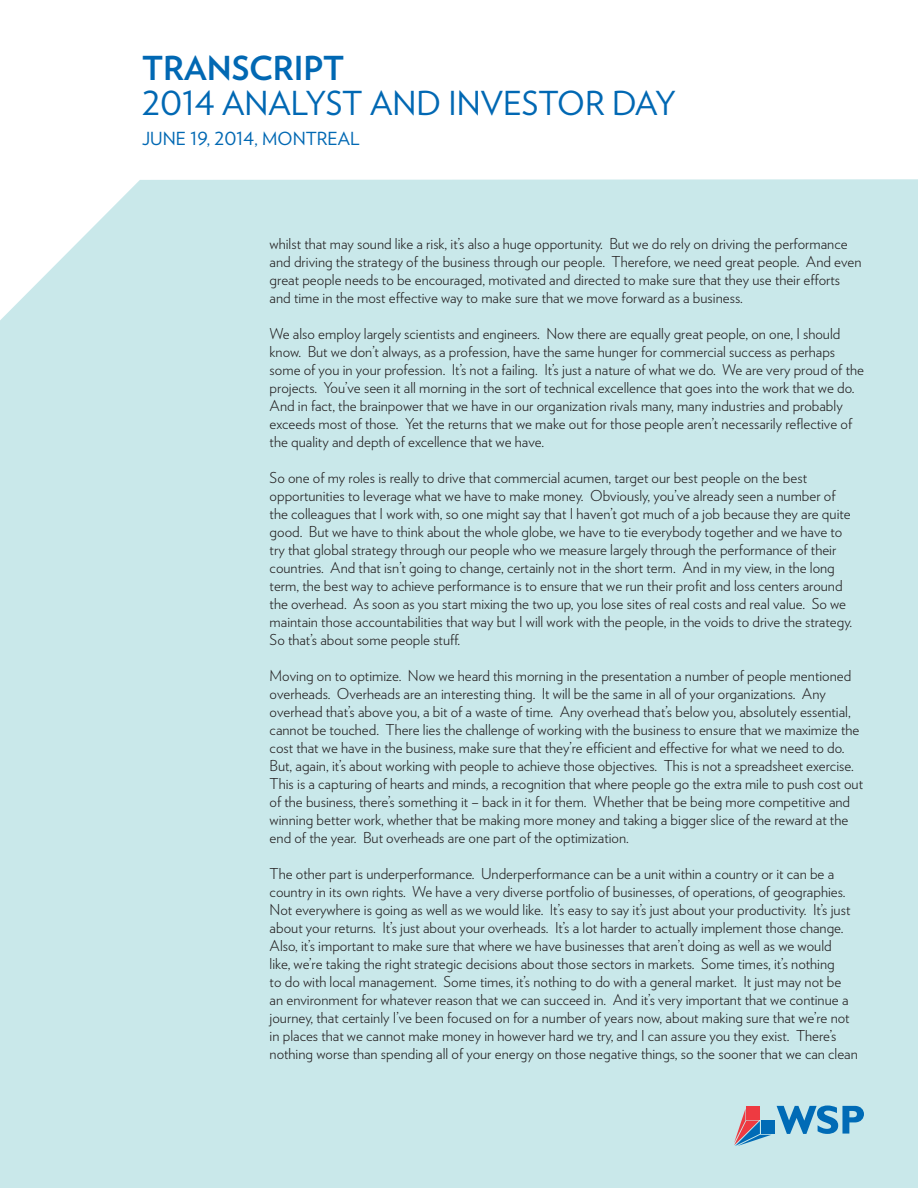
<style>
.page{position:relative;width:918px;height:1188px;background:#fff}
.page>*{position:absolute;margin:0;border:0;box-sizing:border-box;transform-origin:0 0}
.t1{font:33px "Verlag";color:#0168b3}
.t2{font:700 33px "Verlag";color:#0168b3}
.t3{font:18px "Verlag";color:#0168b3}
.t4{font:300 15px/18px "Verlag";color:#231f20}
</style>
<div class="page">
<div style="left:0;top:179px;width:918px;height:1009px;background:#c9e8ea"></div>
<svg style="left:734px;top:1109px;width:37px;height:37px"></svg>
<div style="left:761px;top:1120px;width:13px;height:14px;background:#006bb6"></div>
<div style="left:746px;top:1106px;width:14px;height:13px;background:#ee3a41"></div>
<svg style="left:777px;top:1106px;width:87px;height:28px;background:#5ea5ce"></svg>
<h1 class="t2" style="left:142px;top:43px;width:204px">TRANSCRIPT</h1>
<h1 class="t1" style="left:142px;top:78px;width:536px">2014 ANALYST AND INVESTOR DAY</h1>
<p class="t3" style="left:142px;top:125px;width:219px">JUNE 19, 2014, MONTREAL</p>
<p class="t4" style="left:270px;top:234px;width:594px">whilst that may sound like a risk, it’s also a huge opportunity. But we do rely on driving the performance and driving the strategy of the business through our people. Therefore, we need great people. And even great people needs to be encouraged, motivated and directed to make sure that they use their efforts and time in the most effective way to make sure that we move forward as a business.</p>
<p class="t4" style="left:270px;top:324px;width:596px">We also employ largely scientists and engineers. Now there are equally great people, on one, I should know. But we don’t always, as a profession, have the same hunger for commercial success as perhaps some of you in your profession. It’s not a failing. It’s just a nature of what we do. We are very proud of the projects. You’ve seen it all morning in the sort of technical excellence that goes into the work that we do.<br>And in fact, the brainpower that we have in our organization rivals many, many industries and probably exceeds most of those. Yet the returns that we make out for those people aren’t necessarily reflective of the quality and depth of excellence that we have.</p>
<p class="t4" style="left:270px;top:468px;width:584px">So one of my roles is really to drive that commercial acumen, target our best people on the best opportunities to leverage what we have to make money. Obviously, you’ve already seen a number of the colleagues that I work with, so one might say that I haven’t got much of a job because they are quite good. But we have to think about the whole globe, we have to tie everybody together and we have to try that global strategy through our people who we measure largely through the performance of their countries. And that isn’t going to change, certainly not in the short term. And in my view, in the long term, the best way to achieve performance is to ensure that we run their profit and loss centers around the overhead. As soon as you start mixing the two up, you lose sites of real costs and real value. So we maintain those accountabilities that way but I will work with the people, in the voids to drive the strategy.<br>So that’s about some people stuff.</p>
<p class="t4" style="left:270px;top:666px;width:595px">Moving on to optimize. Now we heard this morning in the presentation a number of people mentioned overheads. Overheads are an interesting thing. It will be the same in all of your organizations. Any overhead that’s above you, a bit of a waste of time. Any overhead that’s below you, absolutely essential, cannot be touched. There lies the challenge of working with the business to ensure that we maximize the cost that we have in the business, make sure that they’re efficient and effective for what we need to do.<br>But, again, it’s about working with people to achieve those objectives. This is not a spreadsheet exercise.<br>This is a capturing of hearts and minds, a recognition that where people go the extra mile to push cost out of the business, there’s something it – back in it for them. Whether that be being more competitive and winning better work, whether that be making more money and taking a bigger slice of the reward at the end of the year. But overheads are one part of the optimization.</p>
<p class="t4" style="left:270px;top:864px;width:590px">The other part is underperformance. Underperformance can be a unit within a country or it can be a country in its own rights. We have a very diverse portfolio of businesses, of operations, of geographies.<br>Not everywhere is going as well as we would like. It’s easy to say it’s just about your productivity. It’s just about your returns. It’s just about your overheads. It’s a lot harder to actually implement those change.<br>Also, it’s important to make sure that where we have businesses that aren’t doing as well as we would<br>like, we’re taking the right strategic decisions about those sectors in markets. Some times, it’s nothing<br>to do with local management. Some times, it’s nothing to do with a general market. It just may not be an environment for whatever reason that we can succeed in. And it’s very important that we continue a journey, that certainly I’ve been focused on for a number of years now, about making sure that we’re not in places that we cannot make money in however hard we try, and I can assure you they exist. There’s nothing worse than spending all of your energy on those negative things, so the sooner that we can clean</p>
</div>
